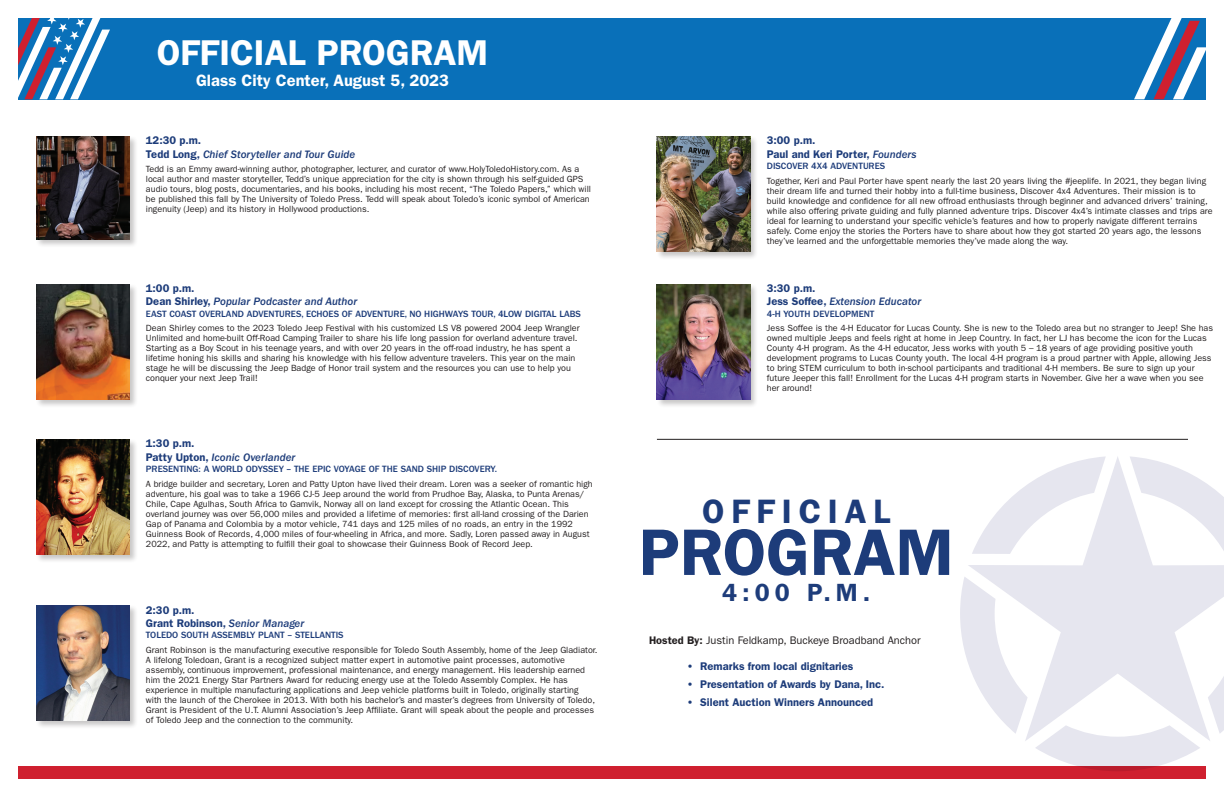
<style>
.page{position:relative;width:1224px;height:792px;background:#fff}
.page>*{position:absolute;margin:0;border:0;box-sizing:border-box;transform-origin:0 0}
.t1{font:600 66px "ITC Franklin Gothic Std";color:#1d3c7a}
.t2{font:600 36px "ITC Franklin Gothic Std";color:#fff}
.t3{font:600 34px "ITC Franklin Gothic Std";letter-spacing:.2em;color:#1d3c7a}
.t4{font:600 25px "ITC Franklin Gothic Std";color:#1d3c7a}
.t5{font:600 16.5px "ITC Franklin Gothic Std";color:#fff}
.t6{font:600 11.2px/13.4px "ITC Franklin Gothic Std";color:#1d3c7a}
.t7{font:11.2px "ITC Franklin Gothic Std Med It";color:#1d3c7a}
.t8{font:11px "ITC Franklin Gothic Std";color:#231f20}
.t9{font:500 9.4px "ITC Franklin Gothic Std";color:#1d3c7a}
.t10{font:9px/10px "ITC Franklin Gothic Std";color:#231f20}
.s1{font-family:"ITC Franklin Gothic Std";font-weight:600}
.s2{font-family:"ITC Franklin Gothic Std Med It";font-weight:400}
.s3{font-weight:600}
</style>
<div class="page">
<div style="left:18px;top:18px;width:1188px;height:81px;background:#0970b9"></div>
<svg style="left:18px;top:18px;width:92px;height:81px"></svg>
<svg style="left:1134px;top:18px;width:72px;height:81px"></svg>
<div style="left:18px;top:766px;width:1188px;height:13px;background:#cf202f"></div>
<svg style="left:960px;top:577px;width:8px;height:85px"></svg>
<svg style="left:1035px;top:741px;width:165px;height:30px"></svg>
<svg style="left:968px;top:456px;width:256px;height:285px;fill:#e6e6ef"></svg>
<div style="left:35px;top:136px;width:103px;height:112px;background:#231f20;opacity:.25"></div>
<img style="left:36px;top:137px;width:93px;height:102px">
<div style="left:656px;top:284px;width:103px;height:124px;background:#231f20;opacity:.25"></div>
<img style="left:657px;top:284px;width:93px;height:115px">
<div style="left:35px;top:605px;width:103px;height:125px;background:#231f20;opacity:.25"></div>
<img style="left:36px;top:606px;width:93px;height:115px">
<div style="left:656px;top:136px;width:103px;height:125px;background:#231f20;opacity:.25"></div>
<img style="left:657px;top:137px;width:93px;height:115px">
<div style="left:35px;top:284px;width:103px;height:124px;background:#231f20;opacity:.25"></div>
<img style="left:36px;top:284px;width:93px;height:115px">
<hr style="left:657px;top:439px;width:531px;height:1px;background:#231f20">
<div style="left:35px;top:439px;width:103px;height:124px;background:#231f20;opacity:.25"></div>
<img style="left:36px;top:440px;width:93px;height:115px">
<h2 class="t2" style="left:157px;top:31px;width:333px">OFFICIAL PROGRAM</h2>
<h3 class="t5" style="left:196px;top:71px;width:255px">Glass City Center, August 5, 2023</h3>
<p class="t6" style="left:146px;top:134px;width:57px">12:30 p.m.</p>
<p class="t7" style="left:146px;top:148px;width:211px"><span class="s1">Tedd Long,</span> Chief Storyteller and Tour Guide</p>
<p class="t10" style="left:146px;top:164px;width:447px">Tedd is an Emmy award-winning author, photographer, lecturer, and curator of www.HolyToledoHistory.com. As a local author and master storyteller, Tedd’s unique appreciation for the city is shown through his self-guided GPS audio tours, blog posts, documentaries, and his books, including his most recent, “The Toledo Papers,” which will be published this fall by The University of Toledo Press. Tedd will speak about Toledo’s iconic symbol of American ingenuity (Jeep) and its history in Hollywood productions.</p>
<p class="t6" style="left:146px;top:281px;width:50px">1:00 p.m.</p>
<p class="t7" style="left:146px;top:295px;width:213px"><span class="s1">Dean Shirley,</span> Popular Podcaster and Author</p>
<p class="t9" style="left:146px;top:308px;width:436px">EAST COAST OVERLAND ADVENTURES, ECHOES OF ADVENTURE, NO HIGHWAYS TOUR, 4LOW DIGITAL LABS</p>
<p class="t10" style="left:146px;top:323px;width:435px">Dean Shirley comes to the 2023 Toledo Jeep Festival with his customized LS V8 powered 2004 Jeep Wrangler Unlimited and home-built Off-Road Camping Trailer to share his life long passion for overland adventure travel.<br>Starting as a Boy Scout in his teenage years, and with over 20 years in the off-road industry, he has spent a lifetime honing his skills and sharing his knowledge with his fellow adventure travelers. This year on the main stage he will be discussing the Jeep Badge of Honor trail system and the resources you can use to help you conquer your next Jeep Trail!</p>
<p class="t6" style="left:146px;top:437px;width:50px">1:30 p.m.</p>
<p class="t7" style="left:146px;top:451px;width:151px"><span class="s1">Patty Upton,</span> Iconic Overlander</p>
<p class="t9" style="left:146px;top:464px;width:353px">PRESENTING: A WORLD ODYSSEY – THE EPIC VOYAGE OF THE SAND SHIP DISCOVERY.</p>
<p class="t10" style="left:146px;top:479px;width:448px">A bridge builder and secretary, Loren and Patty Upton have lived their dream. Loren was a seeker of romantic high adventure, his goal was to take a 1966 CJ-5 Jeep around the world from Prudhoe Bay, Alaska, to Punta Arenas/ Chile, Cape Agulhas, South Africa to Gamvik, Norway all on land except for crossing the Atlantic Ocean. This overland journey was over 56,000 miles and provided a lifetime of memories: first all-land crossing of the Darien Gap of Panama and Colombia by a motor vehicle, 741 days and 125 miles of no roads, an entry in the 1992<br>Guinness Book of Records, 4,000 miles of four-wheeling in Africa, and more. Sadly, Loren passed away in August 2022, and Patty is attempting to fulfill their goal to showcase their Guinness Book of Record Jeep.</p>
<p class="t6" style="left:146px;top:603px;width:160px">2:30 p.m.<br>Grant Robinson, <span class="s2">Senior Manager</span></p>
<p class="t9" style="left:146px;top:630px;width:199px">TOLEDO SOUTH ASSEMBLY PLANT – STELLANTIS</p>
<p class="t10" style="left:146px;top:645px;width:453px">Grant Robinson is the manufacturing executive responsible for Toledo South Assembly, home of the Jeep Gladiator.<br>A lifelong Toledoan, Grant is a recognized subject matter expert in automotive paint processes, automotive assembly, continuous improvement, professional maintenance, and energy management. His leadership earned him the 2021 Energy Star Partners Award for reducing energy use at the Toledo Assembly Complex. He has experience in multiple manufacturing applications and Jeep vehicle platforms built in Toledo, originally starting<br>with the launch of the Cherokee in 2013. With both his bachelor’s and master’s degrees from University of Toledo, Grant is President of the U.T. Alumni Association’s Jeep Affiliate. Grant will speak about the people and processes of Toledo Jeep and the connection to the community.</p>
<p class="t6" style="left:767px;top:134px;width:151px">3:00 p.m.<br>Paul and Keri Porter, <span class="s2">Founders</span></p>
<p class="t9" style="left:767px;top:161px;width:120px">DISCOVER 4X4 ADVENTURES</p>
<p class="t10" style="left:767px;top:176px;width:447px">Together, Keri and Paul Porter have spent nearly the last 20 years living the #jeeplife. In 2021, they began living their dream life and turned their hobby into a full-time business, Discover 4x4 Adventures. Their mission is to build knowledge and confidence for all new offroad enthusiasts through beginner and advanced drivers’ training, while also offering private guiding and fully planned adventure trips. Discover 4x4’s intimate classes and trips are ideal for learning to understand your specific vehicle’s features and how to properly navigate different terrains safely. Come enjoy the stories the Porters have to share about how they got started 20 years ago, the lessons they’ve learned and the unforgettable memories they’ve made along the way.</p>
<p class="t6" style="left:767px;top:281px;width:50px">3:30 p.m.</p>
<p class="t7" style="left:767px;top:295px;width:156px"><span class="s1">Jess Soffee,</span> Extension Educator</p>
<p class="t9" style="left:767px;top:308px;width:109px">4-H YOUTH DEVELOPMENT</p>
<p class="t10" style="left:767px;top:323px;width:448px">Jess Soffee is the 4-H Educator for Lucas County. She is new to the Toledo area but no stranger to Jeep! She has owned multiple Jeeps and feels right at home in Jeep Country. In fact, her LJ has become the icon for the Lucas County 4-H program. As the 4-H educator, Jess works with youth 5 – 18 years of age providing positive youth development programs to Lucas County youth. The local 4-H program is a proud partner with Apple, allowing Jess to bring STEM curriculum to both in-school participants and traditional 4-H members. Be sure to sign up your future Jeeper this fall! Enrollment for the Lucas 4-H program starts in November. Give her a wave when you see her around!</p>
<h3 class="t3" style="left:702px;top:491px;width:190px">OFFICIAL</h3>
<h1 class="t1" style="left:639px;top:513px;width:316px">PROGRAM</h1>
<h3 class="t4" style="left:722px;top:578px;width:150px">4:00 P.M.</h3>
<p class="t8" style="left:649px;top:634px;width:273px"><span class="s3">Hosted By:</span> Justin Feldkamp, Buckeye Broadband Anchor</p>
<p class="t6" style="left:687px;top:659px;width:168px">• Remarks from local dignitaries</p>
<p class="t6" style="left:687px;top:677px;width:199px">• Presentation of Awards by Dana, Inc.</p>
<p class="t6" style="left:687px;top:695px;width:188px">• Silent Auction Winners Announced</p>
</div>
